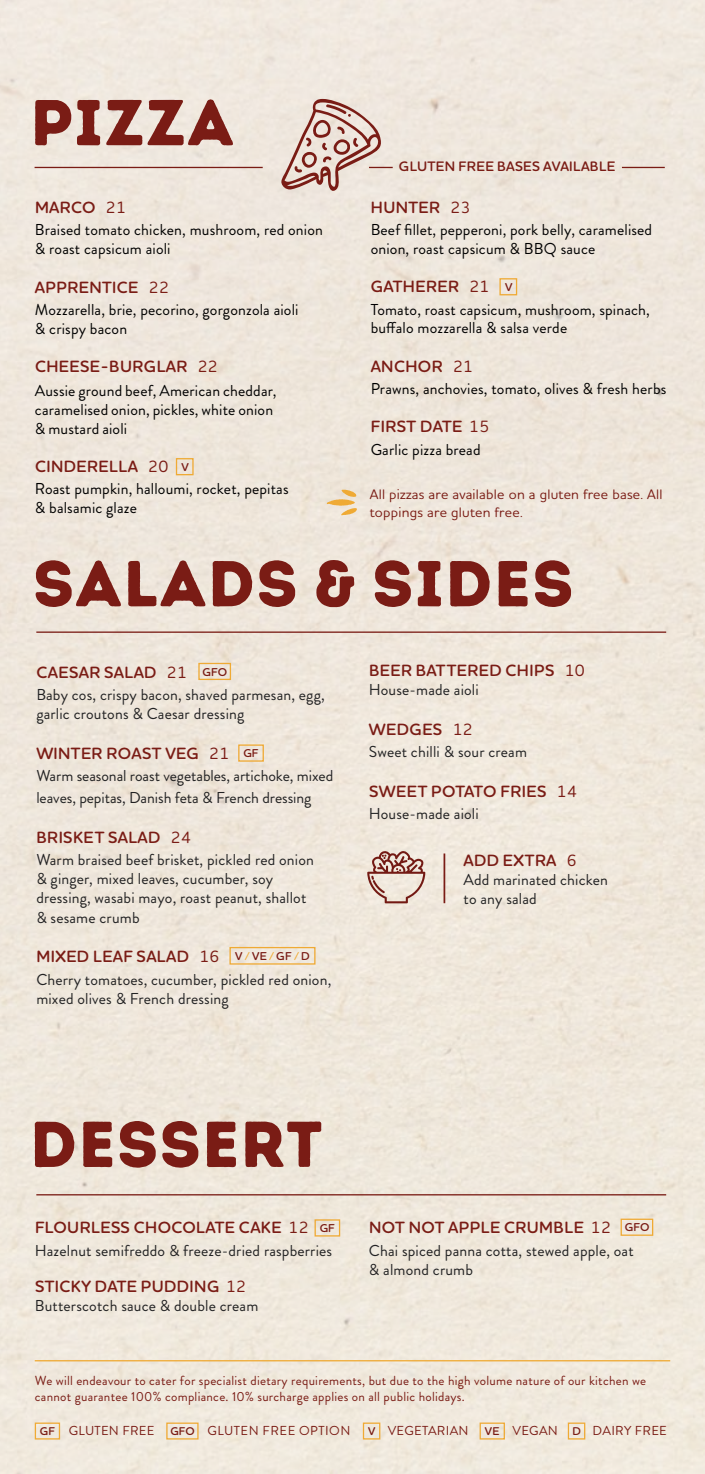
<style>
.page{position:relative;width:705px;height:1474px;background:#fff}
.page>*{position:absolute;margin:0;border:0;box-sizing:border-box;transform-origin:0 0}
.t1{font:64.75px "Intro Rust Base";letter-spacing:.02em;color:#7a1c15}
.t2{font:600 16.62px "Houschka Rounded";letter-spacing:.025em;color:#7a1c15}
.t3{font:15.75px/18.9px "Brandon Grotesque";letter-spacing:.01em;color:#222223}
.t4{font:15.75px/18.9px "Brandon Grotesque";letter-spacing:.01em;color:#000}
.t5{font:500 14px/17.5px "Houschka Rounded";letter-spacing:.02em;color:#7a1c15}
.t6{font:600 14px "Houschka Rounded";letter-spacing:.025em;color:#7a1c15}
.t7{font:13.12px/15.8px "Brandon Grotesque";letter-spacing:.02em;color:#7a1c15}
.t8{font:12.95px "Brandon Grotesque";letter-spacing:.04em;color:#7a1c15}
.t9{font:12.95px "Brandon Grotesque";letter-spacing:.02em;color:#7a1c15}
.t10{font:600 11.72px "Houschka Rounded";letter-spacing:-.005em;color:#7a1c15}
.s1{font-weight:500}
.s2{font-weight:500;color:#efaa35}
.s3{font-family:"Houschka Rounded";font-weight:600;font-size:11.55px}
</style>
<div class="page">
<div style="left:0;top:0;width:704px;height:1473px;background:#efe7dc"></div>
<hr style="left:35px;top:167px;width:227px;height:1px;background:#7a1c15">
<hr style="left:621px;top:167px;width:43px;height:1px;background:#7a1c15">
<hr style="left:36px;top:631px;width:630px;height:2px;background:#7a1c15">
<hr style="left:35px;top:1359px;width:635px;height:2px;background:#efaa35">
<hr style="left:36px;top:1194px;width:630px;height:1px;background:#7a1c15">
<hr style="left:443px;top:853px;width:2px;height:50px;background:#7a1c15">
<svg style="left:281px;top:99px;width:111px;height:92px"></svg>
<svg style="left:367px;top:851px;width:58px;height:52px"></svg>
<div style="left:35px;top:1422px;width:25px;height:17px;border:1px solid #efaa35"></div>
<div style="left:479px;top:1422px;width:26px;height:17px;border:1px solid #efaa35"></div>
<div style="left:166px;top:1422px;width:32px;height:17px;border:1px solid #efaa35"></div>
<div style="left:363px;top:1422px;width:17px;height:17px;border:1px solid #efaa35"></div>
<div style="left:567px;top:1422px;width:18px;height:17px;border:1px solid #efaa35"></div>
<div style="left:198px;top:663px;width:33px;height:17px;border:1px solid #efaa35"></div>
<div style="left:620px;top:1218px;width:33px;height:17px;border:1px solid #efaa35"></div>
<div style="left:176px;top:458px;width:17px;height:17px;border:1px solid #efaa35"></div>
<div style="left:499px;top:278px;width:18px;height:17px;border:1px solid #efaa35"></div>
<div style="left:238px;top:744px;width:26px;height:17px;border:1px solid #efaa35"></div>
<div style="left:314px;top:1219px;width:26px;height:17px;border:1px solid #efaa35"></div>
<div style="left:229px;top:946px;width:86px;height:18px;border:1px solid #efaa35"></div>
<svg style="left:326px;top:489px;width:31px;height:26px"></svg>
<h1 class="t1" style="left:30px;top:81px;width:205px">PIZZA</h1>
<p class="t2" style="left:35px;top:196px;width:92px">MARCO <span class="s1">21</span></p>
<p class="t4" style="left:35px;top:221px;width:289px">Braised tomato chicken, mushroom, red onion &amp; roast capsicum aioli</p>
<p class="t2" style="left:35px;top:276px;width:135px">APPRENTICE <span class="s1">22</span></p>
<p class="t4" style="left:35px;top:300px;width:265px">Mozzarella, brie, pecorino, gorgonzola aioli &amp; crispy bacon</p>
<p class="t2" style="left:35px;top:355px;width:184px">CHEESE-BURGLAR <span class="s1">22</span></p>
<p class="t4" style="left:35px;top:381px;width:243px">Aussie ground beef, American cheddar, caramelised onion, pickles, white onion &amp; mustard aioli</p>
<p class="t2" style="left:35px;top:455px;width:135px">CINDERELLA <span class="s1">20</span></p>
<p class="t4" style="left:35px;top:480px;width:255px">Roast pumpkin, halloumi, rocket, pepitas &amp; balsamic glaze</p>
<p class="t10" style="left:181px;top:459px;width:9px">V</p>
<p class="t6" style="left:399px;top:158px;width:218px">GLUTEN FREE BASES AVAILABLE</p>
<p class="t2" style="left:371px;top:196px;width:101px">HUNTER <span class="s1">23</span></p>
<p class="t4" style="left:370px;top:221px;width:283px">Beef fillet, pepperoni, pork belly, caramelised onion, roast capsicum &amp; BBQ sauce</p>
<p class="t2" style="left:371px;top:276px;width:120px">GATHERER <span class="s1">21</span></p>
<p class="t4" style="left:370px;top:300px;width:280px">Tomato, roast capsicum, mushroom, spinach, buffalo mozzarella &amp; salsa verde</p>
<p class="t2" style="left:370px;top:355px;width:104px">ANCHOR <span class="s1">21</span></p>
<p class="t4" style="left:370px;top:379px;width:297px">Prawns, anchovies, tomato, olives &amp; fresh herbs</p>
<p class="t2" style="left:371px;top:416px;width:120px">FIRST DATE <span class="s1">15</span></p>
<p class="t4" style="left:370px;top:440px;width:111px">Garlic pizza bread</p>
<p class="t10" style="left:505px;top:279px;width:9px">V</p>
<p class="t5" style="left:370px;top:485px;width:294px">All pizzas are available on a gluten free base. All toppings are gluten free.</p>
<h1 class="t1" style="left:33px;top:542px;width:542px">SALADS &amp; SIDES</h1>
<p class="t2" style="left:36px;top:661px;width:152px">CAESAR SALAD <span class="s1">21</span></p>
<p class="t3" style="left:36px;top:685px;width:290px">Baby cos, crispy bacon, shaved parmesan, egg, garlic croutons &amp; Caesar dressing</p>
<p class="t2" style="left:36px;top:742px;width:194px">WINTER ROAST VEG <span class="s1">21</span></p>
<p class="t3" style="left:36px;top:764px;width:298px;line-height:22.4px">Warm seasonal roast vegetables, artichoke, mixed leaves, pepitas, Danish feta &amp; French dressing</p>
<p class="t2" style="left:36px;top:826px;width:156px">BRISKET SALAD <span class="s1">24</span></p>
<p class="t3" style="left:36px;top:850px;width:279px">Warm braised beef brisket, pickled red onion &amp; ginger, mixed leaves, cucumber, soy dressing, wasabi mayo, roast peanut, shallot &amp; sesame crumb</p>
<p class="t2" style="left:36px;top:945px;width:184px">MIXED LEAF SALAD <span class="s1">16</span></p>
<p class="t3" style="left:36px;top:969px;width:296px">Cherry tomatoes, cucumber, pickled red onion, mixed olives &amp; French dressing</p>
<p class="t10" style="left:202px;top:664px;width:26px">GFO</p>
<p class="t10" style="left:243px;top:745px;width:17px">GF</p>
<p class="t10" style="left:235px;top:948px;width:76px">V <span class="s2">/</span> VE <span class="s2">/</span> GF <span class="s2">/</span> D</p>
<p class="t2" style="left:369px;top:660px;width:217px">BEER BATTERED CHIPS <span class="s1">10</span></p>
<p class="t3" style="left:369px;top:680px;width:111px">House-made aioli</p>
<p class="t2" style="left:369px;top:718px;width:105px">WEDGES <span class="s1">12</span></p>
<p class="t3" style="left:369px;top:742px;width:159px">Sweet chilli &amp; sour cream</p>
<p class="t2" style="left:369px;top:780px;width:209px">SWEET POTATO FRIES <span class="s1">14</span></p>
<p class="t3" style="left:369px;top:804px;width:111px">House-made aioli</p>
<p class="t2" style="left:463px;top:849px;width:115px">ADD EXTRA <span class="s1">6</span></p>
<p class="t3" style="left:463px;top:870px;width:146px">Add marinated chicken to any salad</p>
<h1 class="t1" style="left:30px;top:1103px;width:294px">DESSERT</h1>
<p class="t2" style="left:35px;top:1216px;width:275px">FLOURLESS CHOCOLATE CAKE <span class="s1">12</span></p>
<p class="t3" style="left:35px;top:1240px;width:298px">Hazelnut semifreddo &amp; freeze-dried raspberries</p>
<p class="t2" style="left:35px;top:1275px;width:213px">STICKY DATE PUDDING <span class="s1">12</span></p>
<p class="t3" style="left:35px;top:1296px;width:225px">Butterscotch sauce &amp; double cream</p>
<p class="t10" style="left:320px;top:1220px;width:17px">GF</p>
<p class="t2" style="left:369px;top:1216px;width:243px">NOT NOT APPLE CRUMBLE <span class="s1">12</span></p>
<p class="t3" style="left:369px;top:1240px;width:266px">Chai spiced panna cotta, stewed apple, oat &amp; almond crumb</p>
<p class="t10" style="left:624px;top:1219px;width:26px">GFO</p>
<p class="t7" style="left:35px;top:1373px;width:612px">We will endeavour to cater for specialist dietary requirements, but due to the high volume nature of our kitchen we cannot guarantee 100% compliance. 10% surcharge applies on all public holidays.</p>
<p class="t8" style="left:40px;top:1421px;width:312px"><span class="s3">GF</span> GLUTEN FREE <span class="s3">GFO</span> GLUTEN FREE OPTION</p>
<p class="t9" style="left:368px;top:1421px;width:102px"><span class="s3">V</span> VEGETARIAN</p>
<p class="t9" style="left:485px;top:1421px;width:183px"><span class="s3">VE</span> VEGAN <span class="s3">D</span> DAIRY FREE</p>
</div>
